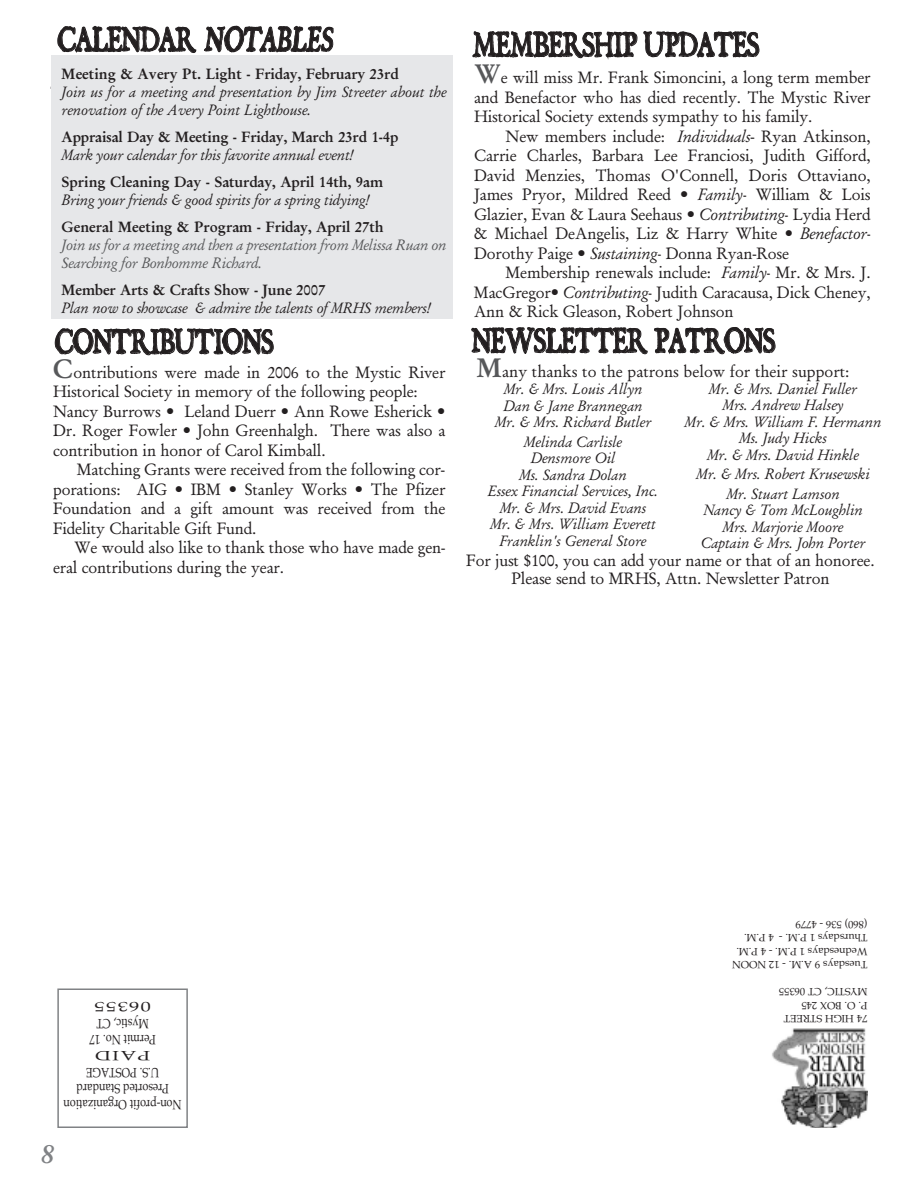
<style>
.page{position:relative;width:918px;height:1188px;background:#fff}
.page>*{position:absolute;margin:0;border:0;box-sizing:border-box;transform-origin:0 0}
.t1{font:30px "Dominican";color:#231f20;scale:.8 1}
.t2{font:italic 600 27px "Garamond";color:#808285}
.t3{font:16.5px/19.5px "Garamond Antiqua";letter-spacing:-.01em;color:#231f20;text-align:justify}
.t4{font:italic 15px/16.5px "Garamond";color:#231f20;text-align:center}
.t5{font:600 15px "Garamond";letter-spacing:-.01em;color:#231f20}
.t6{font:italic 15px/18px "Garamond";letter-spacing:-.01em;color:#57585a}
.t7{font:13.5px/16.4px "Gemerald";color:#231f20;text-align:center;scale:.8 1}
.t8{font:10.5px/13.5px "Gemerald";color:#231f20}
.s1{font-style:italic}
.s2{font-family:"Garamond";font-weight:600;font-size:27px;color:#57585a}
.s3{font-family:"Garamond";font-style:italic}
</style>
<div class="page">
<img style="left:772px;top:1028px;width:95px;height:100px">
<div style="left:57px;top:989px;width:131px;height:139px;border:2px solid #808285"></div>
<div style="left:51px;top:56px;width:402px;height:263px;background:#e6e7e9"></div>
<h1 class="t1" style="left:58px;top:19px;width:345px">CALENDAR <span class="s1">NOTABLES</span></h1>
<h1 class="t1" style="left:473px;top:24px;width:359px">MEMBERSHIP UPDATES</h1>
<p class="t5" style="left:62px;top:65px;width:339px">Meeting &amp; Avery Pt. Light - Friday, February 23rd</p>
<p class="t4" style="left:62px;top:83px;width:386px;line-height:18px;text-align:left">Join us for a meeting and presentation by Jim Streeter about the renovation of the Avery Point Lighthouse.</p>
<p class="t5" style="left:62px;top:128px;width:338px">Appraisal Day &amp; Meeting - Friday, March 23rd 1-4p</p>
<p class="t4" style="left:62px;top:147px;width:293px">Mark your calendar for this favorite annual event!</p>
<p class="t5" style="left:62px;top:173px;width:323px">Spring Cleaning Day - Saturday, April 14th, 9am</p>
<p class="t4" style="left:62px;top:192px;width:309px">Bring your friends &amp; good spirits for a spring tidying!</p>
<p class="t5" style="left:62px;top:218px;width:323px">General Meeting &amp; Program - Friday, April 27th</p>
<p class="t6" style="left:62px;top:236px;width:386px">Join us for a meeting and then a presentation from Melissa Ruan on<br>Searching for Bonhomme Richard.</p>
<p class="t5" style="left:62px;top:281px;width:266px">Member Arts &amp; Crafts Show - June 2007</p>
<p class="t4" style="left:62px;top:300px;width:370px">Plan now to showcase &amp; admire the talents of MRHS members!</p>
<h1 class="t1" style="left:56px;top:321px;width:274px">CONTRIBUTIONS</h1>
<p class="t3" style="left:53px;top:362px;width:394px;text-align:left"><span class="s2">C</span>ontributions were made in 2006 to the Mystic River Historical Society in memory of the following people:<br>Nancy Burrows • Leland Duerr • Ann Rowe Esherick • Dr. Roger Fowler • John Greenhalgh. There was also a contribution in honor of Carol Kimball.</p>
<p class="t3" style="left:53px;top:460px;width:394px;text-indent:24px">Matching Grants were received from the following cor&shy;porations: AIG • IBM • Stanley Works • The Pfizer Foundation and a gift amount was received from the Fidelity Charitable Gift Fund.</p>
<p class="t3" style="left:53px;top:538px;width:394px;text-indent:22px">We would also like to thank those who have made gen&shy;eral contributions during the year.</p>
<p class="t3" style="left:474px;top:68px;width:398px"><span class="s2">W</span>e will miss Mr. Frank Simoncini, a long term member and Benefactor who has died recently. The Mystic River Historical Society extends sympathy to his family.</p>
<p class="t3" style="left:474px;top:126px;width:398px;text-indent:32px">New members include: <span class="s3">Individuals</span>- Ryan Atkinson, Carrie Charles, Barbara Lee Franciosi, Judith Gifford, David Menzies, Thomas O'Connell, Doris Ottaviano, James Pryor, Mildred Reed • <span class="s3">Family-</span> William &amp; Lois Glazier, Evan &amp; Laura Seehaus • <span class="s3">Contributing-</span> Lydia Herd &amp; Michael DeAngelis, Liz &amp; Harry White • <span class="s3">Benefactor-</span>Dorothy Paige • <span class="s3">Sustaining-</span> Donna Ryan-Rose</p>
<p class="t3" style="left:474px;top:263px;width:398px;text-indent:31px">Membership renewals include: <span class="s3">Family-</span> Mr. &amp; Mrs. J.<br>MacGregor• <span class="s3">Contributing-</span> Judith Caracausa, Dick Cheney, Ann &amp; Rick Gleason, Robert Johnson</p>
<h1 class="t1" style="left:472px;top:320px;width:381px">NEWSLETTER PATRONS</h1>
<p class="t4" style="left:495px;top:381px;width:158px">Mr. &amp; Mrs. Louis Allyn<br>Dan &amp; Jane Brannegan<br>Mr. &amp; Mrs. Richard Butler</p>
<p class="t4" style="left:488px;top:433px;width:172px">Melinda Carlisle<br>Densmore Oil<br>Ms. Sandra Dolan<br>Essex Financial Services, Inc.<br>Mr. &amp; Mrs. David Evans<br>Mr. &amp; Mrs. William Everett<br>Franklin's General Store</p>
<p class="t3" style="left:477px;top:362px;width:374px"><span class="s2">M</span>any thanks to the patrons below for their support:</p>
<p class="t4" style="left:685px;top:380px;width:198px">Mr. &amp; Mrs. Daniel Fuller<br>Mrs. Andrew Halsey<br>Mr. &amp; Mrs. William F. Hermann<br>Ms. Judy Hicks<br>Mr. &amp; Mrs. David Hinkle</p>
<p class="t4" style="left:696px;top:464px;width:175px;line-height:19.5px">Mr. &amp; Mrs. Robert Krusewski<br>Mr. Stuart Lamson</p>
<p class="t4" style="left:701px;top:502px;width:166px">Nancy &amp; Tom McLoughlin<br>Mrs. Marjorie Moore<br>Captain &amp; Mrs. John Porter</p>
<p class="t3" style="left:466px;top:551px;width:410px;line-height:18px;text-align:center">For just $100, you can add your name or that of an honoree.<br>Please send to MRHS, Attn. Newsletter Patron</p>
<p class="t7" style="left:182px;top:1113px;width:149px;rotate:-180deg">Non-profit Organization<br>Presorted Standard<br>U.S. POSTAGE<br>PAID<br>Permit No. 17<br>Mystic, CT<br>06355</p>
<h2 class="t2" style="left:41px;top:1138px;width:15px">8</h2>
<p class="t8" style="left:867px;top:945px;width:90px;rotate:-180deg">Thursdays 1 P.M. - (860) 536 - 4779</p>
<p class="t8" style="left:774px;top:945px;width:31px;rotate:-180deg">4 P.M.</p>
<p class="t8" style="left:867px;top:958px;width:132px;rotate:-180deg">Wednesdays 1 P.M. - 4 P.M.</p>
<p class="t8" style="left:867px;top:972px;width:137px;rotate:-180deg">Tuesdays 9 A.M. - 12 NOON</p>
<p class="t8" style="left:867px;top:1026px;width:90px;rotate:-180deg">74 HIGH STREET<br>P. O. BOX 245<br>MYSTIC, CT 06355</p>
</div>
